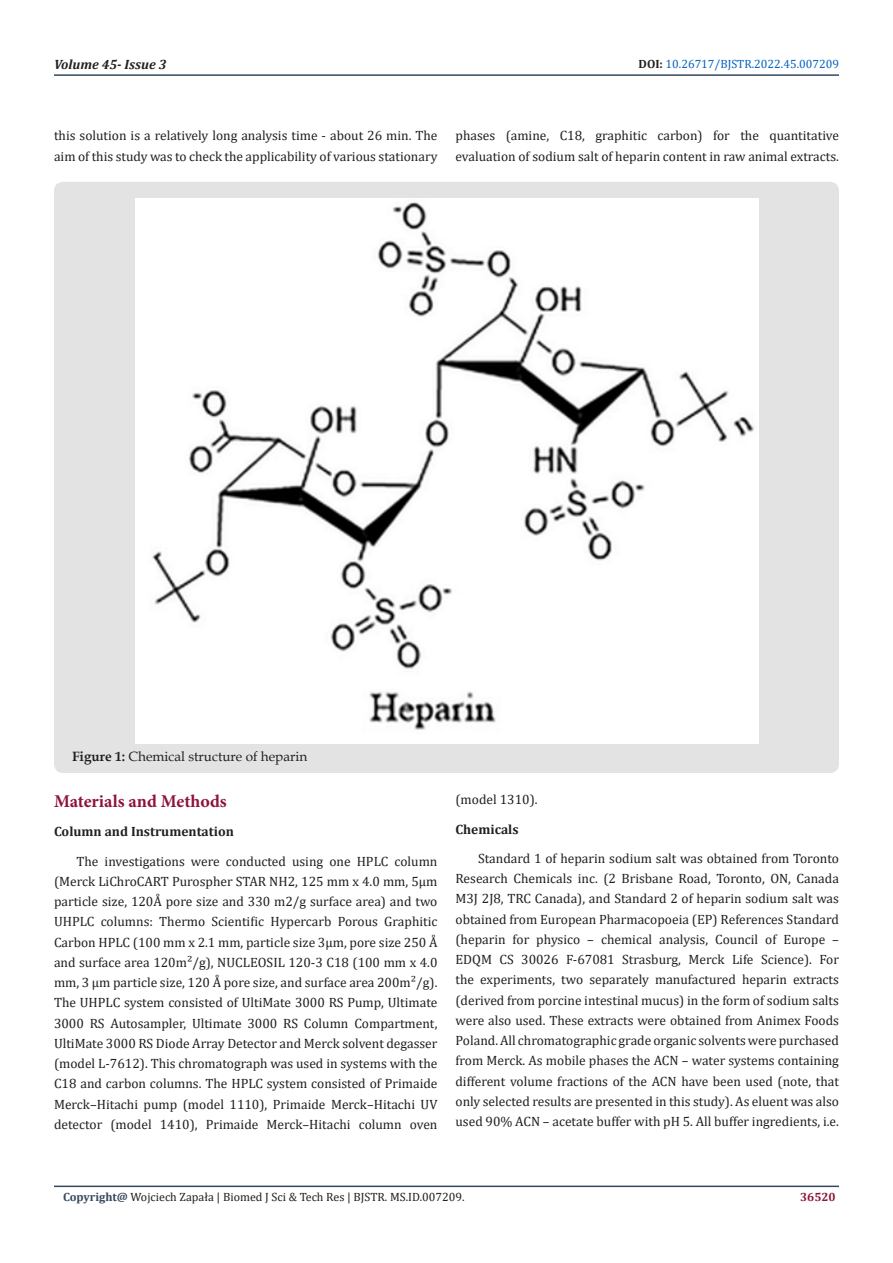
<style>
.page{position:relative;width:893px;height:1263px;background:#fff}
.page>*{position:absolute;margin:0;border:0;box-sizing:border-box;transform-origin:0 0}
.List_Paragraph{font:700 18px "Minion Pro";color:#8f133a}
.t1{font:13.5px/20.2px "Cambria";color:#231f20}
.t2{font:13.5px "Book Antiqua";color:#231f20}
.t3{font:700 13.5px "Cambria";color:#231f20}
.t4{font:italic 700 13.5px "Cambria";color:#231f20}
.t5{font:12px "Cambria";color:#231f20}
.t6{font:12px "Cambria";color:#0563c1}
.t7{font:700 12px "Cambria";color:#8f133a}
.s1{font-weight:700;color:#231f20}
.s2{font-weight:700}
.s3{font-weight:700;color:#34495e}
</style>
<div class="page">
<hr style="left:54px;top:1185px;width:785px;height:2px;background:#34495e">
<hr style="left:54px;top:74px;width:785px;height:2px;background:#34495e">
<div style="left:54px;top:182px;width:785px;height:591px;background:#e3e3e3;border-radius:9px"></div>
<img style="left:136px;top:198px;width:623px;height:545px">
<p class="t4" style="left:54px;top:55px;width:114px">Volume 45- Issue 3</p>
<p class="t6" style="left:639px;top:57px;width:202px"><span class="s1">DOI:</span> 10.26717/BJSTR.2022.45.007209</p>
<p class="t1" style="left:54px;top:126px;width:385px">this solution is a relatively long analysis time - about 26 min. The aim of this study was to check the applicability of various stationary</p>
<p class="t1" style="left:455px;top:126px;width:385px">phases (amine, C18, graphitic carbon) for the quantitative evaluation of sodium salt of heparin content in raw animal extracts.</p>
<p class="t2" style="left:72px;top:747px;width:237px"><span class="s2">Figure 1:</span> Chemical structure of heparin</p>
<p class="List_Paragraph" style="left:54px;top:788px;width:174px">Materials and Methods</p>
<p class="t3" style="left:54px;top:822px;width:181px">Column and Instrumentation</p>
<p class="t1" style="left:54px;top:851px;width:385px;text-align:justify;text-indent:22px">The investigations were conducted using one HPLC column (Merck LiChroCART Purospher STAR NH2, 125 mm x 4.0 mm, 5µm particle size, 120Å pore size and 330 m2/g surface area) and two UHPLC columns: Thermo Scientific Hypercarb Porous Graphitic Carbon HPLC (100 mm x 2.1 mm, particle size 3μm, pore size 250 Å and surface area 120m²/g), NUCLEOSIL 120-3 C18 (100 mm x 4.0 mm, 3 μm particle size, 120 Å pore size, and surface area 200m²/g).<br>The UHPLC system consisted of UltiMate 3000 RS Pump, Ultimate 3000 RS Autosampler, Ultimate 3000 RS Column Compartment, UltiMate 3000 RS Diode Array Detector and Merck solvent degasser (model L-7612). This chromatograph was used in systems with the C18 and carbon columns. The HPLC system consisted of Primaide Merck–Hitachi pump (model 1110), Primaide Merck–Hitachi UV detector (model 1410), Primaide Merck–Hitachi column oven</p>
<p class="t1" style="left:455px;top:790px;width:84px">(model 1310).</p>
<p class="t3" style="left:455px;top:819px;width:65px">Chemicals</p>
<p class="t1" style="left:455px;top:848px;width:385px;text-align:justify;text-indent:22px">Standard 1 of heparin sodium salt was obtained from Toronto Research Chemicals inc. (2 Brisbane Road, Toronto, ON, Canada M3J 2J8, TRC Canada), and Standard 2 of heparin sodium salt was obtained from European Pharmacopoeia (EP) References Standard (heparin for physico – chemical analysis, Council of Europe – EDQM CS 30026 F-67081 Strasburg, Merck Life Science). For the experiments, two separately manufactured heparin extracts (derived from porcine intestinal mucus) in the form of sodium salts were also used. These extracts were obtained from Animex Foods Poland. All chromatographic grade organic solvents were purchased from Merck. As mobile phases the ACN – water systems containing different volume fractions of the ACN have been used (note, that only selected results are presented in this study). As eluent was also used 90% ACN – acetate buffer with pH 5. All buffer ingredients, i.e.</p>
<p class="t5" style="left:63px;top:1190px;width:403px"><span class="s3">Copyright@</span> Wojciech Zapała | Biomed J Sci &amp; Tech Res | BJSTR. MS.ID.007209.</p>
<p class="t7" style="left:800px;top:1188px;width:37px">36520</p>
</div>
